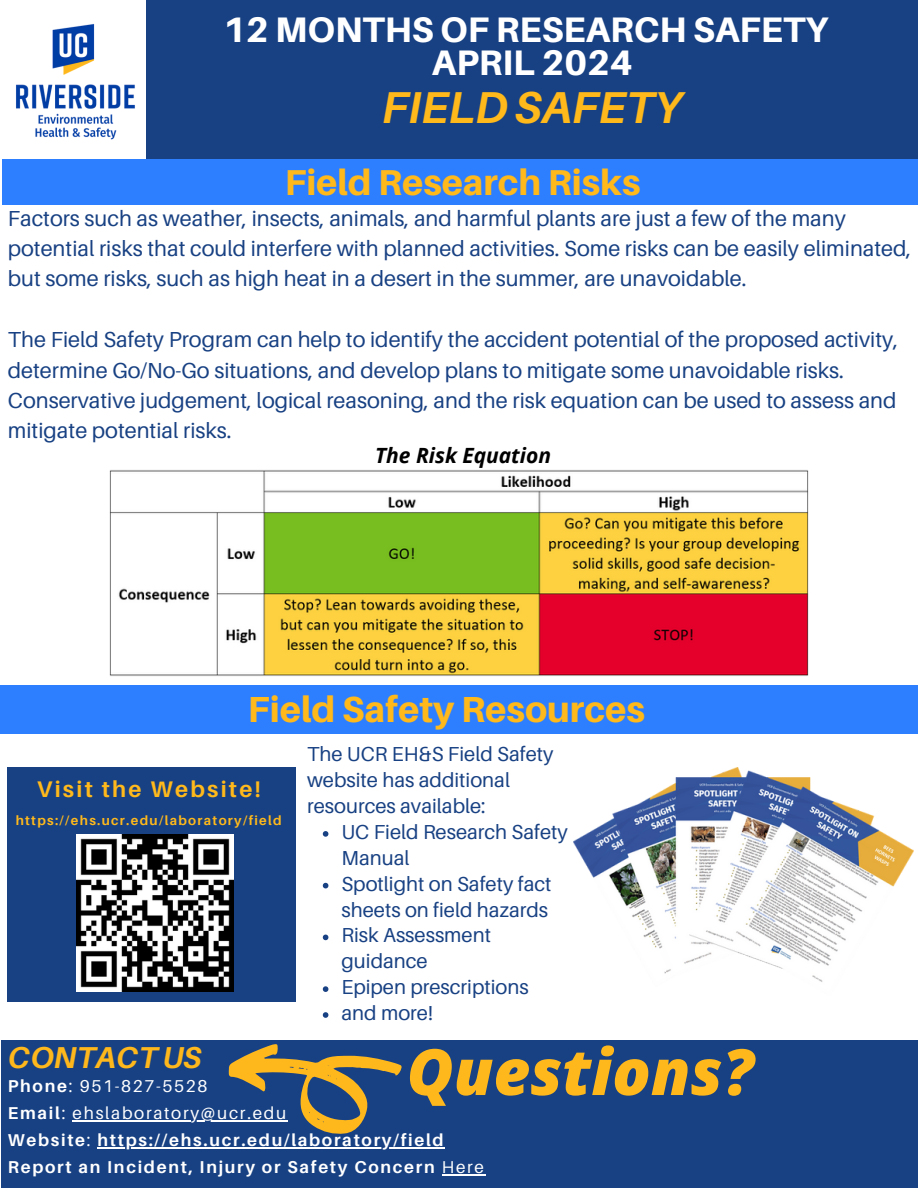
<style>
.page{position:relative;width:918px;height:1188px;background:#fff}
.page>*{position:absolute;margin:0;border:0;box-sizing:border-box;transform-origin:0 0}
.t1{font:italic 800 63.75px "Open Sans";color:#ffb81c}
.t2{font:italic 700 44.7px "Aileron";color:#ffb91b}
.t3{font:800 36.3px "Aileron";color:#ffb91b}
.t4{font:800 36px "Aileron";color:#ffb91b}
.t5{font:800 35.55px/33.6px "Aileron";color:#fff;text-align:center}
.t6{font:italic 700 30.3px "Aileron";color:#ffb81c}
.t7{font:700 22.65px "Aileron";letter-spacing:.1em;color:#ffb91b}
.t8{font:21.75px/30.3px "Aileron";color:#184183}
.t9{font:italic 700 21px "Open Sans";color:#000}
.t10{font:20.25px/25.8px "Aileron";color:#184183}
.t11{font:700 17.1px "Aileron";letter-spacing:.1em;color:#fff}
.t12{font:17.1px "Aileron";letter-spacing:.1em;color:#fff}
.t13{font:700 13.2px "Aileron";letter-spacing:.1em;color:#ffb91b}
.s1{font-weight:700}
.s2{font-weight:400}
</style>
<div class="page">
<div style="left:2px;top:1041px;width:916px;height:147px;background:#184183"></div>
<div style="left:147px;top:0;width:771px;height:160px;background:#184183"></div>
<img style="left:16px;top:24px;width:119px;height:116px">
<div style="left:0;top:685px;width:918px;height:48px;background:#2e7fff"></div>
<hr style="left:73px;top:1120px;width:215px;height:2px;background:#fff">
<hr style="left:98px;top:1147px;width:347px;height:2px;background:#fff">
<svg style="left:228px;top:1040px;width:176px;height:94px"></svg>
<div style="left:2px;top:160px;width:916px;height:45px;background:#2e7fff"></div>
<img style="left:573px;top:767px;width:341px;height:215px">
<div style="left:8px;top:767px;width:288px;height:234px;background:#184183"></div>
<img style="left:77px;top:835px;width:156px;height:156px">
<img style="left:110px;top:470px;width:698px;height:206px">
<svg style="left:323px;top:831px;width:5px;height:6px"></svg>
<svg style="left:323px;top:883px;width:5px;height:5px"></svg>
<svg style="left:323px;top:935px;width:5px;height:5px"></svg>
<svg style="left:323px;top:986px;width:5px;height:6px"></svg>
<svg style="left:323px;top:1012px;width:5px;height:6px"></svg>
<hr style="left:442px;top:1174px;width:44px;height:2px;background:#fff">
<h6 class="t5" style="left:223px;top:12px;width:607px">12 MONTHS OF RESEARCH SAFETY<br>APRIL 2024</h6>
<p class="t2" style="left:382px;top:80px;width:302px">FIELD SAFETY</p>
<p class="t4" style="left:285px;top:160px;width:357px">Field Research Risks</p>
<p class="t8" style="left:8px;top:202px;width:905px">Factors such as weather, insects, animals, and harmful plants are just a few of the many potential risks that could interfere with planned activities. Some risks can be easily eliminated, but some risks, such as high heat in a desert in the summer, are unavoidable.</p>
<p class="t8" style="left:8px;top:324px;width:892px">The Field Safety Program can help to identify the accident potential of the proposed activity, determine Go/No-Go situations, and develop plans to mitigate some unavoidable risks.<br>Conservative judgement, logical reasoning, and the risk equation can be used to assess and mitigate potential risks.</p>
<p class="t9" style="left:375px;top:441px;width:177px">The Risk Equation</p>
<h3 class="t3" style="left:248px;top:686px;width:399px">Field Safety Resources</h3>
<p class="t7" style="left:37px;top:775px;width:225px">Visit the Website!</p>
<p class="t13" style="left:16px;top:812px;width:268px">https://ehs.ucr.edu/laboratory/field</p>
<p class="t10" style="left:307px;top:741px;width:248px">The UCR EH&amp;S Field Safety website has additional resources available:</p>
<h6 class="t10" style="left:341px;top:819px;width:228px">UC Field Research Safety<br>Manual</h6>
<p class="t10" style="left:341px;top:870px;width:212px">Spotlight on Safety fact sheets on field hazards</p>
<p class="t10" style="left:341px;top:922px;width:151px">Risk Assessment guidance</p>
<p class="t10" style="left:341px;top:974px;width:189px">Epipen prescriptions</p>
<p class="t10" style="left:341px;top:1000px;width:93px">and more!</p>
<p class="t1" style="left:407px;top:1027px;width:348px">Questions?</p>
<p class="t6" style="left:8px;top:1038px;width:195px">CONTACT US</p>
<h3 class="t12" style="left:8px;top:1076px;width:201px"><span class="s1">Phone</span>: 951-827-5528</h3>
<h2 class="t12" style="left:8px;top:1103px;width:280px"><span class="s1">Email</span>: ehslaboratory@ucr.edu</h2>
<p class="t11" style="left:8px;top:1130px;width:437px">Website<span class="s2">:</span> https://ehs.ucr.edu/laboratory/field</p>
<h4 class="t11" style="left:8px;top:1157px;width:478px">Report an Incident, Injury or Safety Concern <span class="s2">Here</span></h4>
</div>
